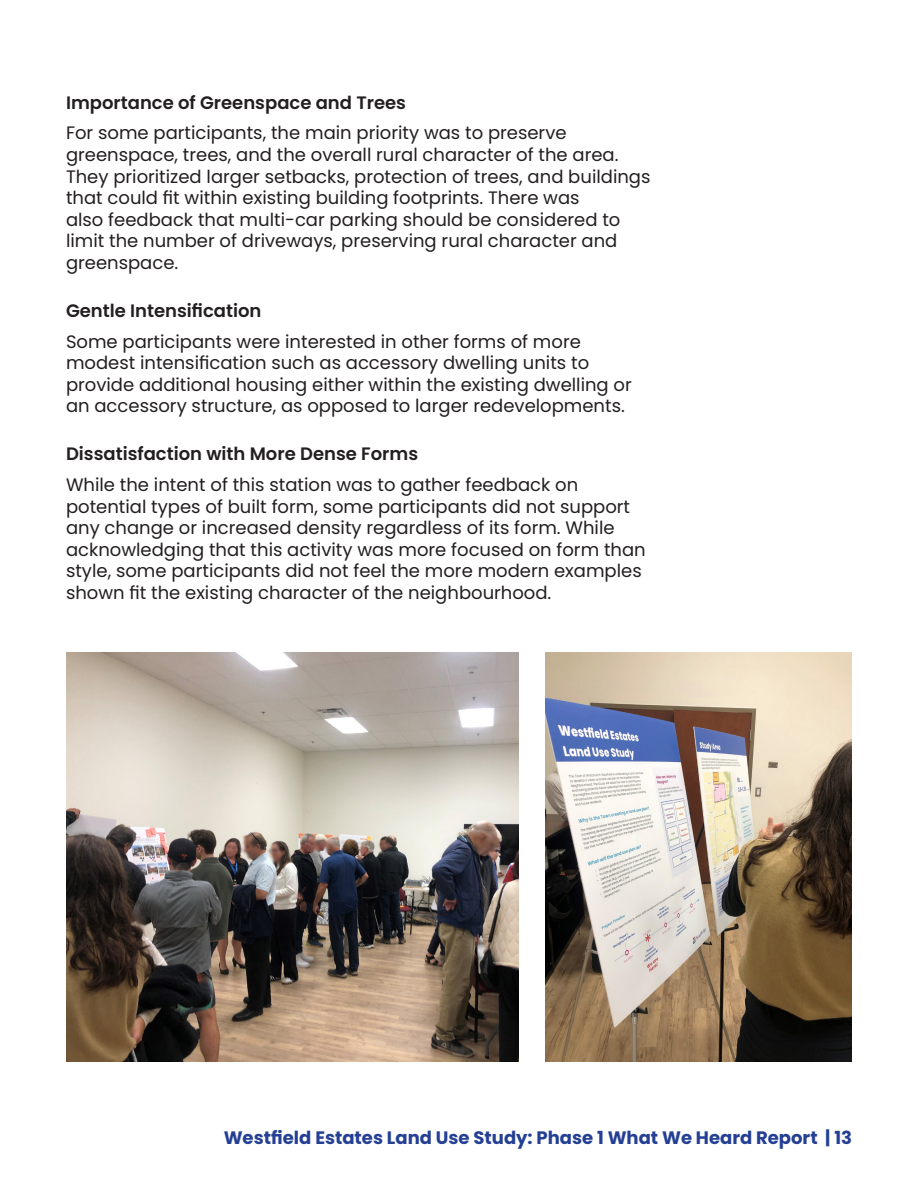
<style>
.page{position:relative;width:918px;height:1188px;background:#fff}
.page>*{position:absolute;margin:0;border:0;box-sizing:border-box;transform-origin:0 0}
.Body{font:18px/21.6px "Poppins";color:#231f20}
.Header_5{font:600 18px "Poppins";color:#231f20}
.t1{font:700 18px "Poppins";color:#243f94}
</style>
<div class="page">
<img style="left:66px;top:653px;width:452px;height:409px">
<img style="left:545px;top:653px;width:307px;height:409px">
<p class="Header_5" style="left:66px;top:92px;width:342px">Importance of Greenspace and Trees</p>
<p class="Body" style="left:66px;top:122px;width:586px">For some participants, the main priority was to preserve greenspace, trees, and the overall rural character of the area.<br>They prioritized larger setbacks, protection of trees, and buildings that could fit within existing building footprints. There was<br>also feedback that multi-car parking should be considered to limit the number of driveways, preserving rural character and greenspace.</p>
<p class="Header_5" style="left:66px;top:300px;width:197px">Gentle Intensification</p>
<p class="Body" style="left:66px;top:331px;width:567px">Some participants were interested in other forms of more modest intensification such as accessory dwelling units to provide additional housing either within the existing dwelling or an accessory structure, as opposed to larger redevelopments.</p>
<p class="Header_5" style="left:66px;top:444px;width:354px">Dissatisfaction with More Dense Forms</p>
<p class="Body" style="left:66px;top:474px;width:581px">While the intent of this station was to gather feedback on potential types of built form, some participants did not support any change or increased density regardless of its form. While acknowledging that this activity was more focused on form than style, some participants did not feel the more modern examples shown fit the existing character of the neighbourhood.</p>
<p class="t1" style="left:224px;top:1127px;width:630px">Westfield Estates Land Use Study: Phase 1 What We Heard Report | 13</p>
</div>
